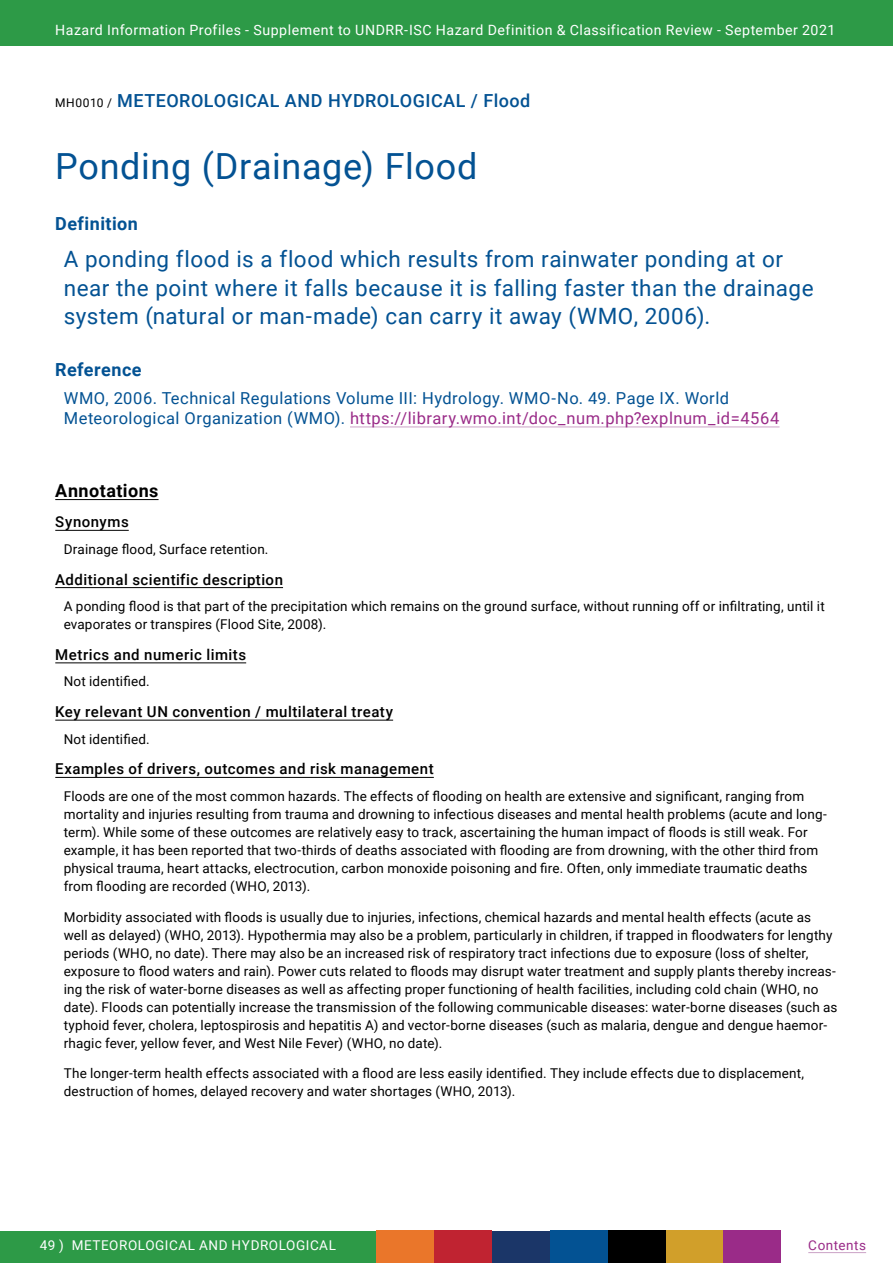
<style>
.page{position:relative;width:893px;height:1263px;background:#fff}
.page>*{position:absolute;margin:0;border:0;box-sizing:border-box;transform-origin:0 0}
.t1{font:36px "Roboto";letter-spacing:.02em;color:#035293}
.t2{font:22.5px/28.5px "Roboto";letter-spacing:.02em;color:#035293}
.t3{font:500 18px "Roboto";letter-spacing:.03em;color:#035293}
.t4{font:700 18px "Roboto";letter-spacing:.025em;color:#035293}
.t5{font:700 18px "Roboto";letter-spacing:.025em;color:#000}
.t6{font:16.5px/19.8px "Roboto";letter-spacing:.025em;color:#035293}
.t7{font:500 15px "Roboto";letter-spacing:.035em;color:#000}
.t8{font:14.1px "Roboto";letter-spacing:.035em;color:#fff}
.t9{font:13.5px/18px "Roboto";letter-spacing:.01em;color:#000}
.t10{font:13.5px "Roboto";letter-spacing:.04em;color:#fff}
.t11{font:13.5px "Roboto";letter-spacing:.04em;color:#9a2b88}
.s1{font-weight:400;font-size:12px;color:#000}
.s2{color:#9a2b88}
</style>
<div class="page">
<div style="left:0;top:1231px;width:376px;height:32px;background:#2d9a47"></div>
<div style="left:376px;top:1231px;width:58px;height:32px;background:#ea762a"></div>
<div style="left:492px;top:1231px;width:58px;height:32px;background:#1b3668"></div>
<div style="left:550px;top:1231px;width:58px;height:32px;background:#035293"></div>
<div style="left:665px;top:1231px;width:58px;height:32px;background:#d19f2a"></div>
<div style="left:434px;top:1231px;width:58px;height:32px;background:#c02331"></div>
<div style="left:608px;top:1231px;width:57px;height:32px;background:#000"></div>
<div style="left:723px;top:1231px;width:58px;height:32px;background:#9a2b88"></div>
<hr style="left:808px;top:1252px;width:58px;height:1px;background:#cba2c6">
<div style="left:0;top:0;width:893px;height:46px;background:#2d9a47"></div>
<hr style="left:350px;top:426px;width:429px;height:1px;background:#cba2c6">
<hr style="left:55px;top:499px;width:104px;height:1px;background:#000">
<hr style="left:55px;top:530px;width:74px;height:1px;background:#000">
<hr style="left:55px;top:587px;width:228px;height:1px;background:#000">
<hr style="left:55px;top:662px;width:191px;height:1px;background:#000">
<hr style="left:55px;top:720px;width:338px;height:1px;background:#000">
<hr style="left:55px;top:777px;width:379px;height:1px;background:#000">
<p class="t8" style="left:55px;top:20px;width:782px">Hazard Information Profiles - Supplement to UNDRR-ISC Hazard Definition &amp; Classification Review - September 2021</p>
<h3 class="t3" style="left:55px;top:88px;width:476px"><span class="s1">MH0010 /</span> METEOROLOGICAL AND HYDROLOGICAL / Flood</h3>
<h1 class="t1" style="left:55px;top:141px;width:424px">Ponding (Drainage) Flood</h1>
<h3 class="t4" style="left:55px;top:211px;width:84px">Definition</h3>
<h2 class="t2" style="left:64px;top:244px;width:751px">A ponding flood is a flood which results from rainwater ponding at or near the point where it falls because it is falling faster than the drainage system (natural or man-made) can carry it away (WMO, 2006).</h2>
<h3 class="t4" style="left:55px;top:357px;width:88px">Reference</h3>
<p class="t6" style="left:64px;top:388px;width:717px">WMO, 2006. Technical Regulations Volume III: Hydrology. WMO-No. 49. Page IX. World<br>Meteorological Organization (WMO). <span class="s2">https://library.wmo.int/doc_num.php?explnum_id=4564</span></p>
<h3 class="t5" style="left:55px;top:478px;width:105px">Annotations</h3>
<p class="t7" style="left:55px;top:511px;width:75px">Synonyms</p>
<p class="t9" style="left:64px;top:539px;width:206px">Drainage flood, Surface retention.</p>
<p class="t7" style="left:55px;top:569px;width:229px">Additional scientific description</p>
<p class="t9" style="left:64px;top:597px;width:762px">A ponding flood is that part of the precipitation which remains on the ground surface, without running off or infiltrating, until it evaporates or transpires (Flood Site, 2008).</p>
<p class="t7" style="left:55px;top:644px;width:192px">Metrics and numeric limits</p>
<p class="t9" style="left:64px;top:672px;width:87px">Not identified.</p>
<p class="t7" style="left:55px;top:701px;width:339px">Key relevant UN convention / multilateral treaty</p>
<p class="t9" style="left:64px;top:729px;width:87px">Not identified.</p>
<p class="t7" style="left:55px;top:758px;width:380px">Examples of drivers, outcomes and risk management</p>
<p class="t9" style="left:64px;top:787px;width:765px">Floods are one of the most common hazards. The effects of flooding on health are extensive and significant, ranging from mortality and injuries resulting from trauma and drowning to infectious diseases and mental health problems (acute and long&shy;term). While some of these outcomes are relatively easy to track, ascertaining the human impact of floods is still weak. For example, it has been reported that two-thirds of deaths associated with flooding are from drowning, with the other third from physical trauma, heart attacks, electrocution, carbon monoxide poisoning and fire. Often, only immediate traumatic deaths from flooding are recorded (WHO, 2013).</p>
<p class="t9" style="left:64px;top:907px;width:775px">Morbidity associated with floods is usually due to injuries, infections, chemical hazards and mental health effects (acute as well as delayed) (WHO, 2013). Hypothermia may also be a problem, particularly in children, if trapped in floodwaters for lengthy periods (WHO, no date). There may also be an increased risk of respiratory tract infections due to exposure (loss of shelter, exposure to flood waters and rain). Power cuts related to floods may disrupt water treatment and supply plants thereby increas&shy;ing the risk of water-borne diseases as well as affecting proper functioning of health facilities, including cold chain (WHO, no date). Floods can potentially increase the transmission of the following communicable diseases: water-borne diseases (such as typhoid fever, cholera, leptospirosis and hepatitis A) and vector-borne diseases (such as malaria, dengue and dengue haemor&shy;rhagic fever, yellow fever, and West Nile Fever) (WHO, no date).</p>
<p class="t9" style="left:64px;top:1064px;width:742px">The longer-term health effects associated with a flood are less easily identified. They include effects due to displacement, destruction of homes, delayed recovery and water shortages (WHO, 2013).</p>
<p class="t10" style="left:40px;top:1235px;width:298px">49 ) METEOROLOGICAL AND HYDROLOGICAL</p>
<p class="t11" style="left:808px;top:1235px;width:59px">Contents</p>
</div>
